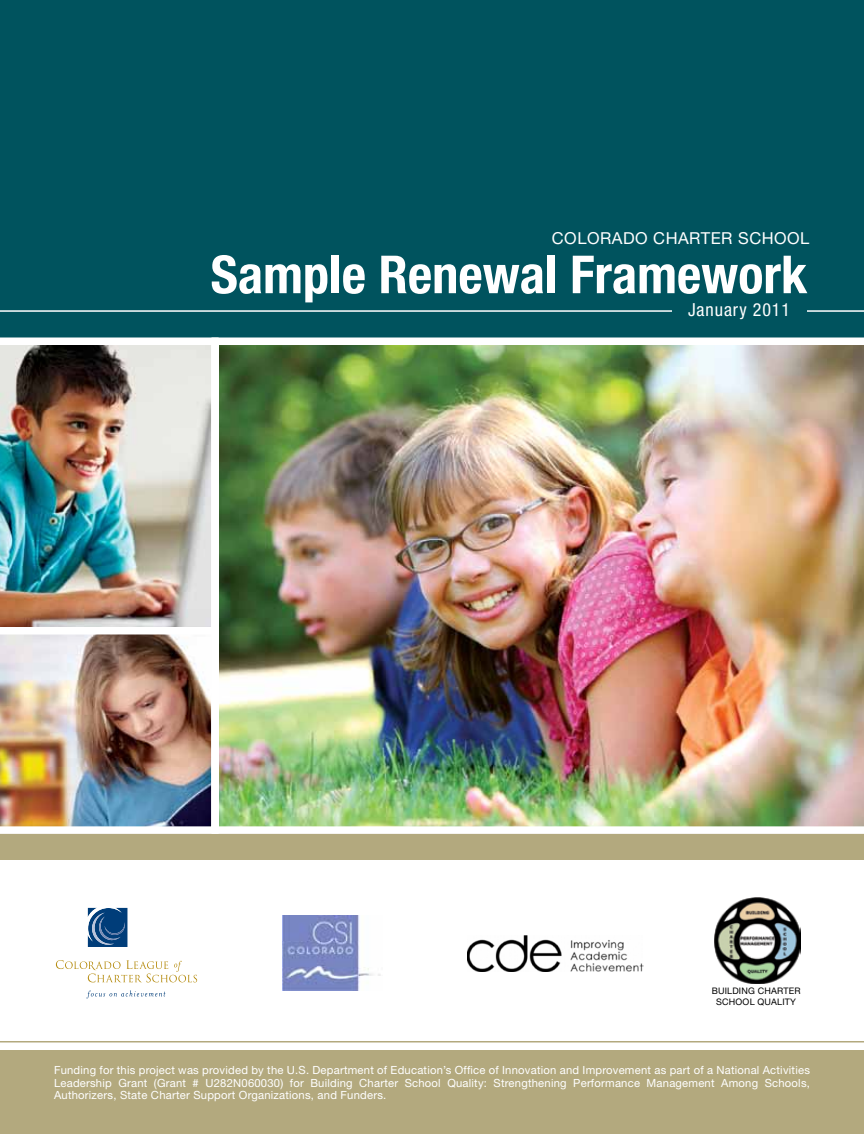
<style>
.page{position:relative;width:864px;height:1134px;background:#fff}
.page>*{position:absolute;margin:0;border:0;box-sizing:border-box;transform-origin:0 0}
.t1{font:700 condensed 52.5px "Helvetica Neue";color:#fff}
.t2{font:condensed 18px "Helvetica Neue";letter-spacing:.05em;color:#fff}
.t3{font:16.5px "Helvetica Neue";letter-spacing:.03em;color:#fff}
.t4{font:11.25px/12.8px "Helvetica Neue";letter-spacing:.02em;color:#fff;text-align:justify}
.t5{font:9px/10.8px "Helvetica Neue";letter-spacing:.02em;color:#000;text-align:center}
</style>
<div class="page">
<div style="left:0;top:1050px;width:864px;height:84px;background:#b3a97e"></div>
<div style="left:0;top:654px;width:864px;height:206px;background:#b3a97e"></div>
<div style="left:0;top:0;width:864px;height:376px;background:#00535e"></div>
<hr style="left:0;top:1041px;width:864px;height:1px;background:#b3a97e">
<hr style="left:0;top:310px;width:864px;height:2px;background:#fff">
<div style="left:672px;top:302px;width:135px;height:30px;background:#00535e"></div>
<img style="left:0;top:634px;width:212px;height:200px">
<img style="left:0;top:338px;width:212px;height:289px">
<img style="left:212px;top:338px;width:652px;height:496px">
<svg style="left:86px;top:991px;width:79px;height:8px"></svg>
<svg style="left:56px;top:960px;width:141px;height:22px"></svg>
<svg style="left:88px;top:908px;width:39px;height:39px"></svg>
<img style="left:468px;top:935px;width:176px;height:36px">
<img style="left:282px;top:916px;width:99px;height:75px">
<img style="left:714px;top:897px;width:86px;height:87px">
<h3 class="t3" style="left:552px;top:228px;width:259px">Colorado Charter Sc hool</h3>
<h1 class="t1" style="left:211px;top:243px;width:598px">Sample Renewal Framework</h1>
<h2 class="t2" style="left:688px;top:299px;width:104px">January 2011</h2>
<p class="t5" style="left:712px;top:986px;width:90px">Building Charter<br>Sc hool Quality</p>
<p class="t4" style="left:54px;top:1063px;width:758px">Funding for this project was provided by the U.S. Department of Education’s Office of I nnovation and I mprovement as part of a National Activities Leadership Grant (Grant # U282N060030) for Building Charter School Quality: Strengthening Performance Management Among Schools, Authorizers, State Charter Support Organizations, and Funders.</p>
</div>
